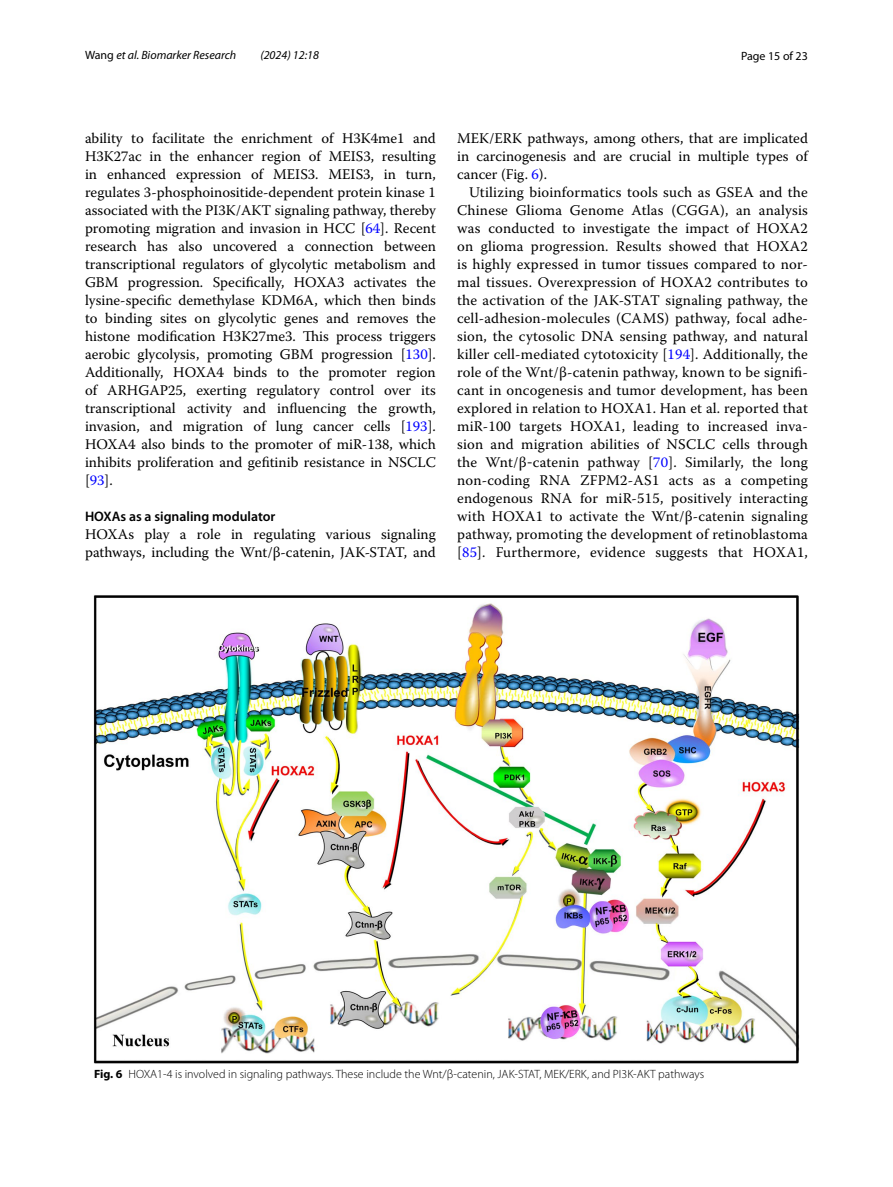
<style>
.page{position:relative;width:893px;height:1187px;background:#fff}
.page>*{position:absolute;margin:0;border:0;box-sizing:border-box;transform-origin:0 0}
.t1{font:14.7px/18px "Warnock Pro";color:#000;text-align:justify}
.t2{font:600 13.8px "Myriad Pro";color:#000}
.t3{font:300 12px "Myriad Pro";color:#000}
.t4{font:italic 12px "Myriad Pro";color:#000}
.t5{font:12px "Myriad Pro";color:#000}
.s1{font-style:normal}
.s2{color:#00f}
.s3{font-family:"Segoe UI"}
.s4{font-weight:700}
</style>
<div class="page">
<img style="left:93px;top:595px;width:707px;height:468px">
<p class="t4" style="left:85px;top:48px;width:153px"><span class="s1">Wang</span> et al. Biomarker Research</p>
<p class="t4" style="left:260px;top:48px;width:60px">(2024) 12:18</p>
<p class="t5" style="left:741px;top:48px;width:68px">Page 15 of 23</p>
<p class="t1" style="left:85px;top:128px;width:352px">ability to facilitate the enrichment of H3K4me1 and H3K27ac in the enhancer region of MEIS3, resulting in enhanced expression of MEIS3. MEIS3, in turn, regulates 3-phosphoinositide-dependent protein kinase 1 associated with the PI3K/AKT signaling pathway, thereby promoting migration and invasion in HCC [<span class="s2">64</span>]. Recent research has also uncovered a connection between transcriptional regulators of glycolytic metabolism and GBM progression. Specifically, HOXA3 activates the lysine-specific demethylase KDM6A, which then binds to binding sites on glycolytic genes and removes the histone modification H3K27me3. This process triggers aerobic glycolysis, promoting GBM progression [<span class="s2">130</span>].<br>Additionally, HOXA4 binds to the promoter region of ARHGAP25, exerting regulatory control over its transcriptional activity and influencing the growth, invasion, and migration of lung cancer cells [<span class="s2">193</span>].<br>HOXA4 also binds to the promoter of miR-138, which inhibits proliferation and gefitinib resistance in NSCLC [<span class="s2">93</span>].</p>
<p class="t2" style="left:85px;top:507px;width:192px">HOXAs as a signaling modulator</p>
<p class="t1" style="left:85px;top:524px;width:352px">HOXAs play a role in regulating various signaling pathways, including the Wnt/β-catenin, JAK-STAT, and</p>
<p class="t1" style="left:457px;top:128px;width:352px">MEK/ERK pathways, among others, that are implicated in carcinogenesis and are crucial in multiple types of cancer (Fig. <span class="s2">6</span>).</p>
<p class="t1" style="left:457px;top:182px;width:352px;text-indent:12px">Utilizing bioinformatics tools such as GSEA and the Chinese Glioma Genome Atlas (CGGA), an analysis was conducted to investigate the impact of HOXA2 on glioma progression. Results showed that HOXA2 is highly expressed in tumor tissues compared to nor&shy;mal tissues. Overexpression of HOXA2 contributes to the activation of the JAK-STAT signaling pathway, the cell-adhesion-molecules (CAMS) pathway, focal adhe&shy;sion, the cytosolic DNA sensing pathway, and natural killer cell-mediated cytotoxicity [<span class="s2">194</span>]. Additionally, the role of the Wnt/β-catenin pathway, known to be signifi&shy;cant in oncogenesis and tumor development, has been explored in relation to HOXA1. Han et al. reported that miR-100 targets HOXA1, leading to increased inva&shy;sion and migration abilities of NSCLC cells through the Wnt/β<span class="s3">‐</span>catenin pathway [<span class="s2">70</span>]. Similarly, the long non-coding RNA ZFPM2-AS1 acts as a competing endogenous RNA for miR-515, positively interacting with HOXA1 to activate the Wnt/β-catenin signaling pathway, promoting the development of retinoblastoma [<span class="s2">85</span>]. Furthermore, evidence suggests that HOXA1,</p>
<p class="t3" style="left:94px;top:1067px;width:612px"><span class="s4">Fig. 6</span> HOXA1-4 is involved in signaling pathways. These include the Wnt/β-catenin, JAK-STAT, MEK/ERK, and PI3K-AKT pathways</p>
</div>
